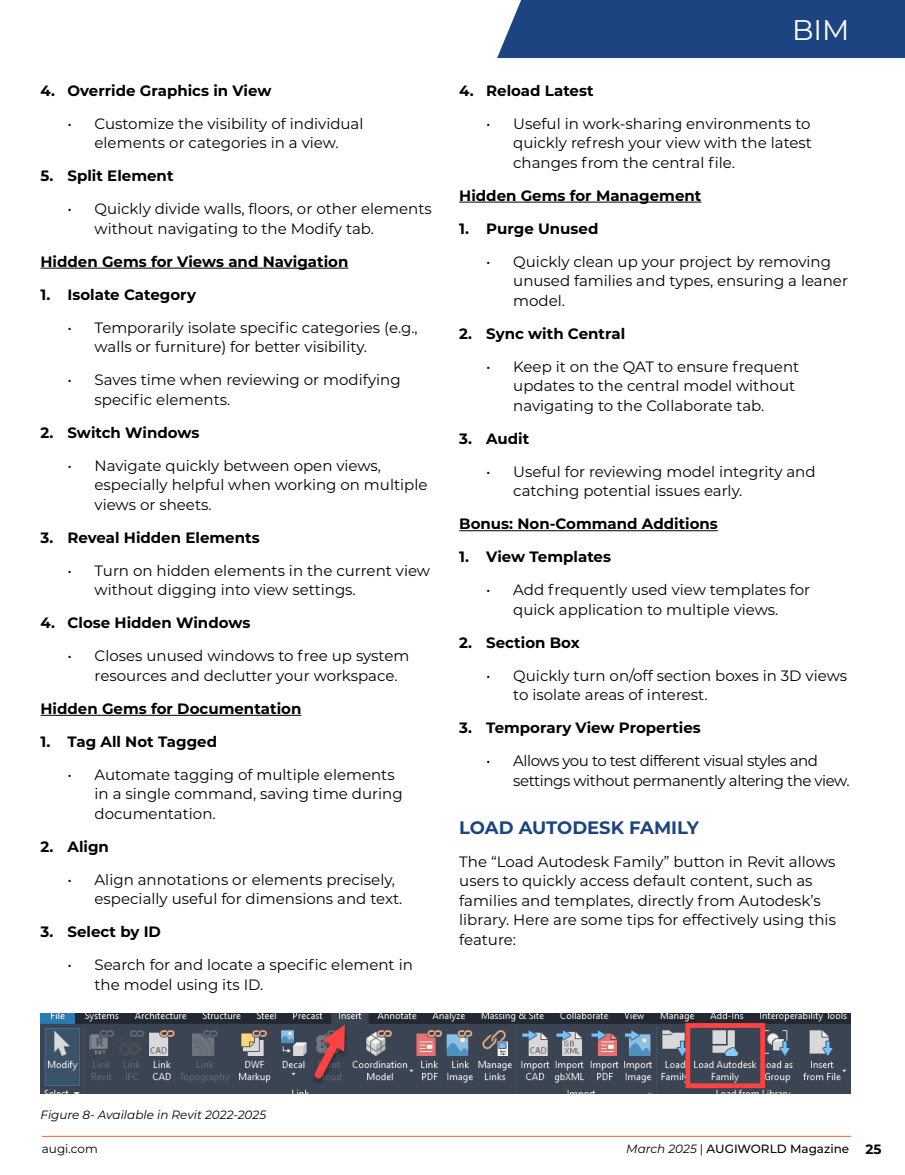
<style>
.page{position:relative;width:905px;height:1175px;background:#fff}
.page>*{position:absolute;margin:0;border:0;box-sizing:border-box;transform-origin:0 0}
.t1{font:28.5px "Montserrat";color:#fff}
.t2{font:700 18px "Montserrat";color:#1c4480}
.t3{font:15px/19.5px "Montserrat";color:#000}
.t4{font:700 15px "Montserrat";color:#000}
.t5{font:15px/19.5px "Montserrat";letter-spacing:-.03em;color:#000}
.t6{font:italic 12px "Montserrat";color:#000}
.t7{font:500 12px "Montserrat";color:#000}
.t8{font:12px "Montserrat";color:#000}
.s1{font-weight:400;font-style:italic}
.s2{font-weight:400}
.s3{font-weight:700;font-size:13.5px}
</style>
<div class="page">
<hr style="left:42px;top:1136px;width:808px;height:1px;background:#f26522">
<div style="left:497px;top:0;width:407px;height:58px;background:#1c4480"></div>
<hr style="left:40px;top:268px;width:308px;height:1px;background:#000">
<hr style="left:40px;top:715px;width:261px;height:1px;background:#000">
<hr style="left:459px;top:202px;width:242px;height:1px;background:#000">
<hr style="left:459px;top:530px;width:258px;height:1px;background:#000">
<img style="left:40px;top:1013px;width:810px;height:81px">
<p class="t4" style="left:40px;top:79px;width:232px">4. Override Graphics in View</p>
<p class="t3" style="left:68px;top:113px;width:297px;text-align:center">• Customize the visibility of individual elements or categories in a view.</p>
<p class="t4" style="left:40px;top:165px;width:134px">5. Split Element</p>
<p class="t3" style="left:94px;top:198px;width:339px;text-indent:-27px">• Quickly divide walls, floors, or other elements without navigating to the Modify tab.</p>
<p class="t4" style="left:40px;top:250px;width:309px">Hidden Gems for Views and Navigation</p>
<p class="t4" style="left:40px;top:283px;width:157px">1. Isolate Category</p>
<p class="t3" style="left:94px;top:317px;width:324px;text-indent:-27px">• Temporarily isolate specific categories (e.g., walls or furniture) for better visibility.</p>
<p class="t3" style="left:94px;top:369px;width:307px;text-indent:-27px">• Saves time when reviewing or modifying specific elements.</p>
<p class="t4" style="left:40px;top:421px;width:160px">2. Switch Windows</p>
<p class="t3" style="left:94px;top:455px;width:334px;text-indent:-27px">• Navigate quickly between open views, especially helpful when working on multiple views or sheets.</p>
<p class="t4" style="left:40px;top:526px;width:220px">3. Reveal Hidden Elements</p>
<p class="t3" style="left:94px;top:560px;width:337px;text-indent:-27px">• Turn on hidden elements in the current view without digging into view settings.</p>
<p class="t4" style="left:40px;top:612px;width:211px">4. Close Hidden Windows</p>
<p class="t3" style="left:94px;top:645px;width:316px;text-indent:-27px">• Closes unused windows to free up system resources and declutter your workspace.</p>
<p class="t4" style="left:40px;top:697px;width:262px">Hidden Gems for Documentation</p>
<p class="t4" style="left:40px;top:730px;width:178px">1. Tag All Not Tagged</p>
<p class="t3" style="left:94px;top:764px;width:309px;text-indent:-27px">• Automate tagging of multiple elements in a single command, saving time during documentation.</p>
<p class="t4" style="left:40px;top:835px;width:70px">2. Align</p>
<p class="t3" style="left:94px;top:869px;width:309px;text-indent:-27px">• Align annotations or elements precisely, especially useful for dimensions and text.</p>
<p class="t4" style="left:40px;top:921px;width:122px">3. Select by ID</p>
<p class="t3" style="left:94px;top:954px;width:320px;text-indent:-27px">• Search for and locate a specific element in the model using its ID.</p>
<h1 class="t1" style="left:792px;top:11px;width:59px">BIM</h1>
<p class="t4" style="left:459px;top:79px;width:136px">4. Reload Latest</p>
<p class="t3" style="left:513px;top:113px;width:300px;text-align:justify;text-indent:-27px">• Useful in work-sharing environments to quickly refresh your view with the latest changes from the central file.</p>
<p class="t4" style="left:459px;top:184px;width:244px">Hidden Gems for Management</p>
<p class="t4" style="left:459px;top:217px;width:141px">1. Purge Unused</p>
<p class="t3" style="left:513px;top:251px;width:336px;text-indent:-27px">• Quickly clean up your project by removing unused families and types, ensuring a leaner model.</p>
<p class="t4" style="left:459px;top:322px;width:167px">2. Sync with Central</p>
<p class="t3" style="left:513px;top:356px;width:287px;text-indent:-27px">• Keep it on the QAT to ensure frequent updates to the central model without navigating to the Collaborate tab.</p>
<p class="t4" style="left:459px;top:427px;width:72px">3. Audit</p>
<p class="t3" style="left:513px;top:461px;width:304px;text-indent:-27px">• Useful for reviewing model integrity and catching potential issues early.</p>
<p class="t4" style="left:459px;top:513px;width:260px">Bonus: Non-Command Additions</p>
<p class="t4" style="left:459px;top:546px;width:153px">1. View Templates</p>
<p class="t3" style="left:486px;top:579px;width:325px;text-align:center">• Add frequently used view templates for quick application to multiple views.</p>
<p class="t4" style="left:459px;top:631px;width:122px">2. Section Box</p>
<p class="t3" style="left:513px;top:665px;width:335px;text-indent:-27px">• Quickly turn on/off section boxes in 3D views to isolate areas of interest.</p>
<p class="t4" style="left:459px;top:717px;width:243px">3. Temporary View Properties</p>
<p class="t5" style="left:513px;top:750px;width:338px;text-indent:-27px">• Allows you to test different visual styles and settings without permanently altering the view.</p>
<p class="t2" style="left:459px;top:814px;width:241px">LOAD AUTODESK FAMILY</p>
<p class="t3" style="left:459px;top:851px;width:378px">The “Load Autodesk Family” button in Revit allows users to quickly access default content, such as families and templates, directly from Autodesk’s library. Here are some tips for effectively using this feature:</p>
<p class="t6" style="left:40px;top:1106px;width:227px">Figure 8- Available in Revit 2022-2025</p>
<p class="t8" style="left:42px;top:1140px;width:57px">augi.com</p>
<p class="t7" style="left:626px;top:1140px;width:257px"><span class="s1">March 2025</span> <span class="s2">|</span> AUGIWORLD Magazine <span class="s3">25</span></p>
</div>
